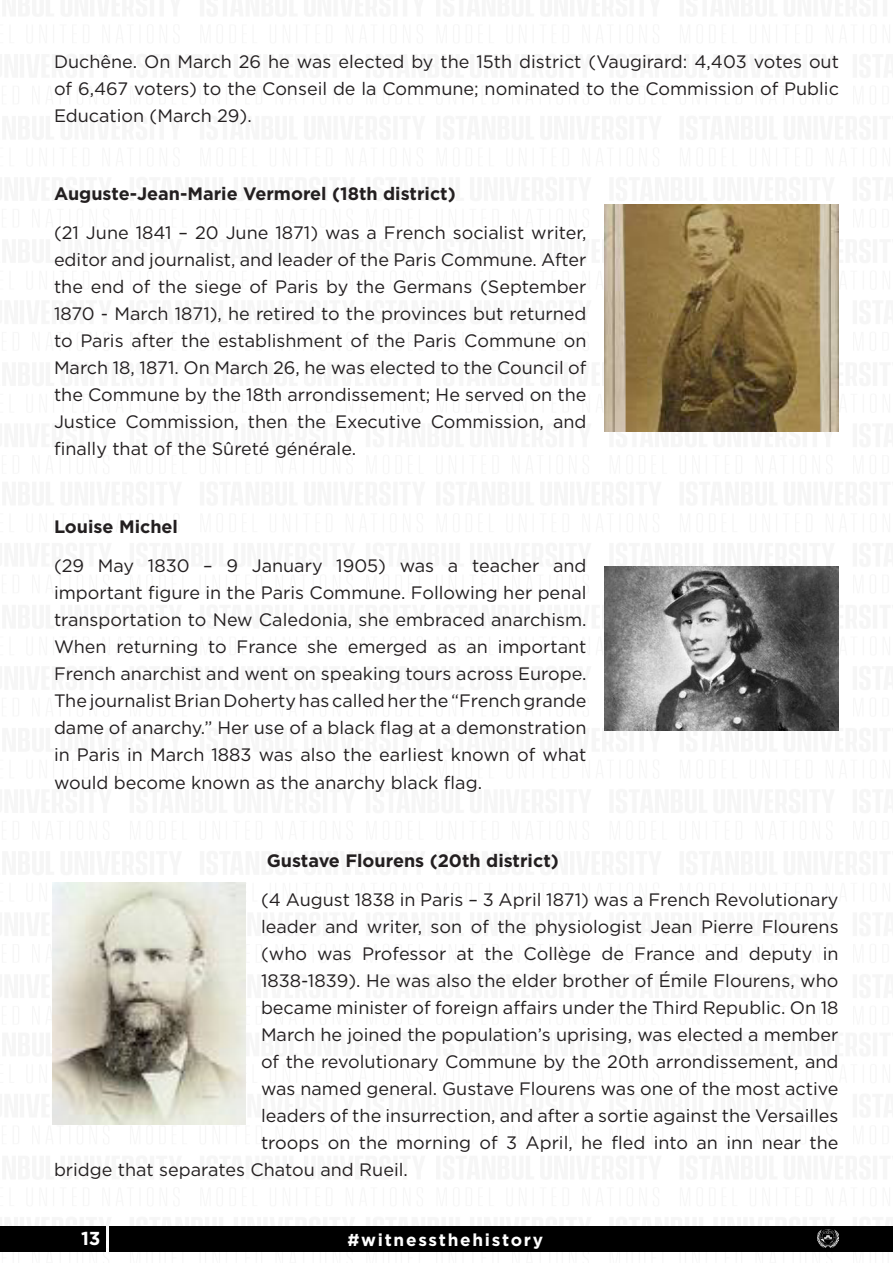
<style>
.page{position:relative;width:893px;height:1263px;background:#fff}
.page>*{position:absolute;margin:0;border:0;box-sizing:border-box;transform-origin:0 0}
.t1{font:700 18.75px "Gotham";color:#fff}
.t2{font:18px/27px "Gotham";color:#231f20;text-align:justify}
.t3{font:700 18px "Gotham";color:#231f20}
.t4{font:700 17.25px "Gotham";letter-spacing:.1em;color:#fff}
</style>
<div class="page">
<div style="left:110px;top:1226px;width:783px;height:25px;background:#000"></div>
<div style="left:0;top:1226px;width:106px;height:25px;background:#000"></div>
<img style="left:817px;top:1230px;width:22px;height:17px">
<img style="left:604px;top:205px;width:235px;height:226px">
<img style="left:604px;top:566px;width:235px;height:164px">
<img style="left:53px;top:882px;width:192px;height:242px">
<p class="t2" style="left:54px;top:48px;width:786px">Duchêne. On March 26 he was elected by the 15th district (Vaugirard: 4,403 votes out of 6,467 voters) to the Conseil de la Commune; nominated to the Commission of Public Education (March 29).</p>
<p class="t3" style="left:54px;top:182px;width:403px">Auguste-Jean-Marie Vermorel (18th district)</p>
<p class="t2" style="left:54px;top:219px;width:534px">(21 June 1841 – 20 June 1871) was a French socialist writer, editor and journalist, and leader of the Paris Commune. After the end of the siege of Paris by the Germans (September 1870 - March 1871), he retired to the provinces but returned to Paris after the establishment of the Paris Commune on March 18, 1871. On March 26, he was elected to the Council of the Commune by the 18th arrondissement; He served on the Justice Commission, then the Executive Commission, and finally that of the Sûreté générale.</p>
<p class="t3" style="left:54px;top:515px;width:126px">Louise Michel</p>
<p class="t2" style="left:54px;top:552px;width:534px">(29 May 1830 – 9 January 1905) was a teacher and important figure in the Paris Commune. Following her penal transportation to New Caledonia, she embraced anarchism.<br>When returning to France she emerged as an important French anarchist and went on speaking tours across Europe.<br>The journalist Brian Doherty has called her the “French grande dame of anarchy.” Her use of a black flag at a demonstration in Paris in March 1883 was also the earliest known of what would become known as the anarchy black flag.</p>
<p class="t3" style="left:267px;top:848px;width:294px">Gustave Flourens (20th district)</p>
<p class="t2" style="left:261px;top:885px;width:579px">(4 August 1838 in Paris – 3 April 1871) was a French Revolutionary</p>
<p class="t2" style="left:261px;top:912px;width:579px">leader and writer, son of the physiologist Jean Pierre Flourens</p>
<p class="t2" style="left:261px;top:939px;width:579px">(who was Professor at the Collège de France and deputy in</p>
<p class="t2" style="left:261px;top:966px;width:579px">1838-1839). He was also the elder brother of Émile Flourens, who</p>
<p class="t2" style="left:261px;top:993px;width:579px">became minister of foreign affairs under the Third Republic. On 18</p>
<p class="t2" style="left:261px;top:1020px;width:579px">March he joined the population’s uprising, was elected a member</p>
<p class="t2" style="left:261px;top:1047px;width:579px">of the revolutionary Commune by the 20th arrondissement, and</p>
<p class="t2" style="left:261px;top:1074px;width:579px">was named general. Gustave Flourens was one of the most active</p>
<p class="t2" style="left:261px;top:1101px;width:579px">leaders of the insurrection, and after a sortie against the Versailles</p>
<p class="t2" style="left:261px;top:1128px;width:579px">troops on the morning of 3 April, he fled into an inn near the</p>
<p class="t2" style="left:54px;top:1155px;width:355px">bridge that separates Chatou and Rueil.</p>
<p class="t1" style="left:81px;top:1226px;width:21px">13</p>
<p class="t4" style="left:347px;top:1228px;width:197px">#witnessthehistory</p>
</div>
